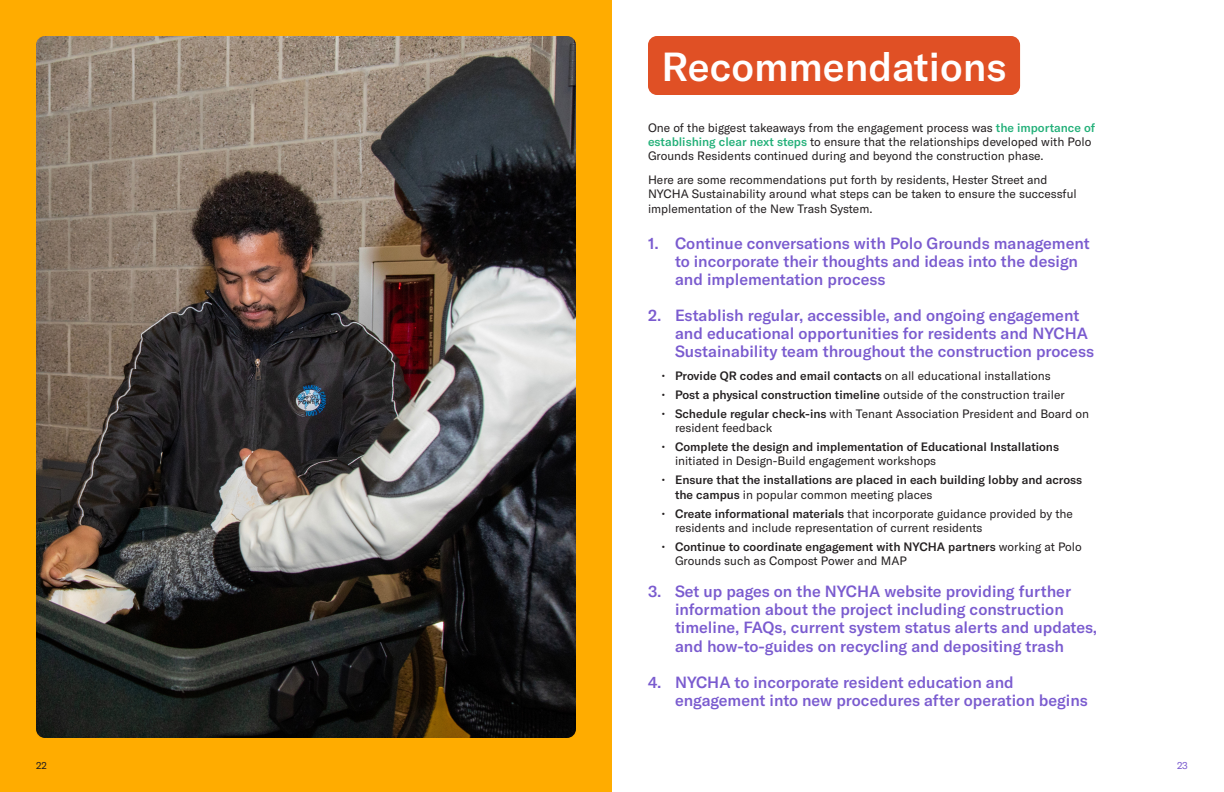
<style>
.page{position:relative;width:1224px;height:792px;background:#fff}
.page>*{position:absolute;margin:0;border:0;box-sizing:border-box;transform-origin:0 0}
.Heading{font:500 40px "GT America";color:#fff}
.t1{font:500 16px/18px "GT America";color:#7a5bcf}
.Body{font:12px/14.4px "GT America";color:#231f20}
.t2{font:500 12px/14.4px "GT America";color:#231f20}
.t3{font:10px "GT America";color:#7a5bcf}
.t4{font:10px "GT America";color:#231f20}
.s1{font-weight:500;color:#23b079}
.s2{font-weight:500}
.s3{font-weight:400}
</style>
<div class="page">
<div style="left:648px;top:36px;width:372px;height:59px;background:#e05025;border-radius:9px"></div>
<div style="left:0;top:0;width:612px;height:792px;background:#ffac00"></div>
<img style="left:36px;top:36px;width:540px;height:702px">
<p class="t4" style="left:36px;top:760px;width:12px">22</p>
<p class="Heading" style="left:662px;top:43px;width:346px">Recommendations</p>
<p class="Body" style="left:648px;top:120px;width:449px">One of the biggest takeaways from the engagement process was <span class="s1">the importance of establishing clear next steps</span> to ensure that the relationships developed with Polo<br>Grounds Residents continued during and beyond the construction phase.</p>
<p class="Body" style="left:648px;top:172px;width:430px">Here are some recommendations put forth by residents, Hester Street and<br>NYCHA Sustainability around what steps can be taken to ensure the successful implementation of the New Trash System.</p>
<p class="t1" style="left:675px;top:234px;width:416px;text-indent:-27px">1. Continue conversations with Polo Grounds management to incorporate their thoughts and ideas into the design and implementation process</p>
<p class="t1" style="left:675px;top:306px;width:420px;text-indent:-27px">2. Establish regular, accessible, and ongoing engagement and educational opportunities for residents and NYCHA<br>Sustainability team throughout the construction process</p>
<p class="Body" style="left:662px;top:369px;width:391px">• <span class="s2">Provide QR codes and email contacts</span> on all educational installations</p>
<p class="t2" style="left:662px;top:387px;width:405px"><span class="s3">•</span> Post a physical construction timeline <span class="s3">outside of the construction trailer</span></p>
<p class="Body" style="left:675px;top:406px;width:416px;text-indent:-14px">• <span class="s2">Schedule regular check-ins</span> with Tenant Association President and Board on resident feedback</p>
<p class="t2" style="left:675px;top:440px;width:386px;text-indent:-13px"><span class="s3">•</span> Complete the design and implementation of Educational Installations <span class="s3">initiated in Design-Build engagement workshops</span></p>
<p class="t2" style="left:675px;top:473px;width:409px;text-indent:-14px"><span class="s3">•</span> Ensure that the installations are placed in each building lobby and across the campus <span class="s3">in popular common meeting places</span></p>
<p class="Body" style="left:675px;top:506px;width:400px;text-indent:-14px">• <span class="s2">Create informational materials</span> that incorporate guidance provided by the residents and include representation of current residents</p>
<p class="t2" style="left:675px;top:539px;width:408px;text-indent:-14px"><span class="s3">•</span> Continue to coordinate engagement with NYCHA partners <span class="s3">working at Polo<br>Grounds such as Compost Power and MAP</span></p>
<p class="t1" style="left:675px;top:582px;width:424px;line-height:18.4px;text-indent:-27px">3. Set up pages on the NYCHA website providing further information about the project including construction timeline, FAQs, current system status alerts and updates, and how-to-guides on recycling and depositing trash</p>
<p class="t1" style="left:675px;top:673px;width:414px;text-indent:-27px">4. NYCHA to incorporate resident education and engagement into new procedures after operation begins</p>
<p class="t3" style="left:1177px;top:760px;width:12px">23</p>
</div>
